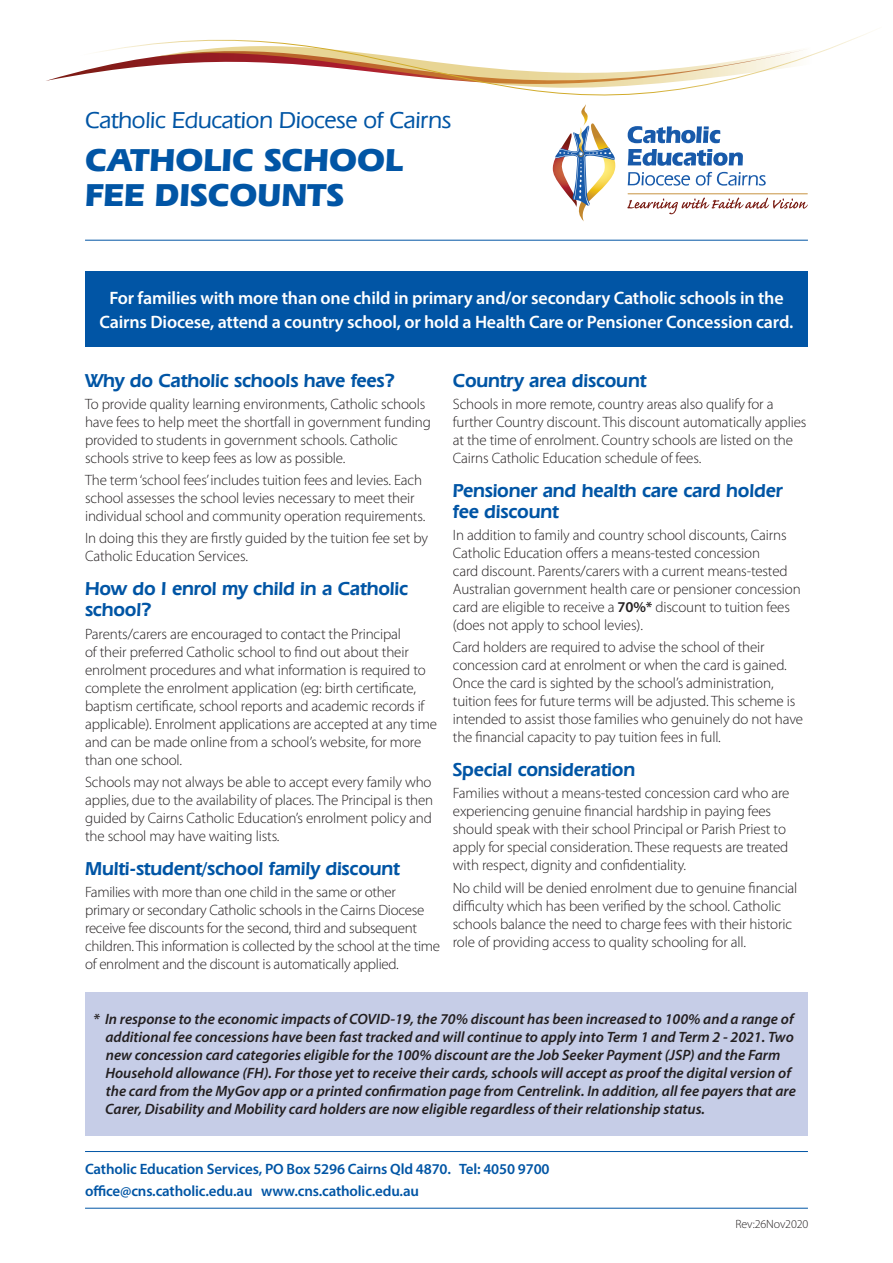
<style>
.page{position:relative;width:893px;height:1263px;background:#fff}
.page>*{position:absolute;margin:0;border:0;box-sizing:border-box;transform-origin:0 0}
.t1{font:700 33px/34.5px "Eras IT Cby BT";color:#0155a5}
.t2{font:500 24px "Eras IT Cby BT";letter-spacing:-.01em;color:#0155a5}
.t3{font:600 19.5px/21px "Eras IT Cby BT";letter-spacing:-.01em;color:#0155a5}
.t4{font:600 18px/24px "Myriad Pro";letter-spacing:-.01em;color:#fff;text-align:center}
.t5{font:300 15px/18px "Myriad Pro";letter-spacing:-.01em;color:#231f20}
.t6{font:italic 600 15px/18px "Myriad Pro";color:#231f20}
.t7{font:600 15px/22.2px "Myriad Pro";letter-spacing:-.01em;color:#0155a5}
.t8{font:300 12px "Myriad Pro";letter-spacing:-.01em;color:#231f20}
.s1{font-weight:600}
</style>
<div class="page">
<svg style="left:76px;top:31px;width:796px;height:65px"></svg>
<hr style="left:85px;top:240px;width:723px;height:1px;background:#0155a5">
<div style="left:85px;top:271px;width:723px;height:76px;background:#0155a5"></div>
<svg style="left:627px;top:198px;width:181px;height:16px"></svg>
<svg style="left:628px;top:126px;width:92px;height:17px"></svg>
<svg style="left:628px;top:149px;width:115px;height:17px"></svg>
<svg style="left:628px;top:172px;width:62px;height:14px"></svg>
<svg style="left:696px;top:172px;width:70px;height:14px"></svg>
<hr style="left:628px;top:193px;width:180px;height:1px;background:#c1872e">
<svg style="left:553px;top:104px;width:63px;height:117px"></svg>
<hr style="left:85px;top:1151px;width:723px;height:1px;background:#0155a5">
<hr style="left:85px;top:1208px;width:723px;height:1px;background:#0155a5">
<div style="left:85px;top:992px;width:723px;height:143px;background:#c6cde7"></div>
<h2 class="t2" style="left:85px;top:106px;width:368px">Catholic Education Diocese of Cairns</h2>
<h1 class="t1" style="left:85px;top:143px;width:319px">CATHOLIC SCHOOL<br>FEE DISCOUNTS</h1>
<p class="t4" style="left:100px;top:285px;width:695px">For families with more than one child in primary and/or secondary Catholic schools in the<br>Cairns Diocese, attend a country school, or hold a Health Care or Pensioner Concession card.</p>
<h3 class="t3" style="left:85px;top:369px;width:312px">Why do Catholic schools have fees?</h3>
<p class="t5" style="left:85px;top:395px;width:347px">To provide quality learning environments, Catholic schools have fees to help meet the shortfall in government funding provided to students in government schools. Catholic schools strive to keep fees as low as possible.</p>
<p class="t5" style="left:85px;top:471px;width:342px">The term ‘school fees’ includes tuition fees and levies. Each school assesses the school levies necessary to meet their individual school and community operation requirements.</p>
<p class="t5" style="left:85px;top:529px;width:344px">In doing this they are firstly guided by the tuition fee set by<br>Catholic Education Services.</p>
<h3 class="t3" style="left:85px;top:578px;width:325px">How do I enrol my child in a Catholic school?</h3>
<p class="t5" style="left:85px;top:624px;width:354px">Parents/carers are encouraged to contact the Principal<br>of their preferred Catholic school to find out about their enrolment procedures and what information is required to complete the enrolment application (eg: birth certificate, baptism certificate, school reports and academic records if applicable). Enrolment applications are accepted at any time and can be made online from a school’s website, for more than one school.</p>
<p class="t5" style="left:85px;top:773px;width:350px;text-align:justify">Schools may not always be able to accept every family who applies, due to the availability of places. The Principal is then guided by Cairns Catholic Education’s enrolment policy and the school may have waiting lists.</p>
<h3 class="t3" style="left:85px;top:857px;width:316px">Multi-student/school family discount</h3>
<p class="t5" style="left:85px;top:883px;width:357px">Families with more than one child in the same or other primary or secondary Catholic schools in the Cairns Diocese receive fee discounts for the second, third and subsequent children. This information is collected by the school at the time of enrolment and the discount is automatically applied.</p>
<h3 class="t3" style="left:453px;top:369px;width:195px">Country area discount</h3>
<p class="t5" style="left:453px;top:395px;width:355px">Schools in more remote, country areas also qualify for a further Country discount. This discount automatically applies at the time of enrolment. Country schools are listed on the Cairns Catholic Education schedule of fees.</p>
<h3 class="t3" style="left:453px;top:479px;width:331px">Pensioner and health care card holder fee discount</h3>
<p class="t5" style="left:453px;top:526px;width:349px">In addition to family and country school discounts, Cairns Catholic Education offers a means-tested concession<br>card discount. Parents/carers with a current means-tested Australian government health care or pensioner concession card are eligible to receive a <span class="s1">70%*</span> discount to tuition fees (does not apply to school levies).</p>
<p class="t5" style="left:453px;top:638px;width:352px">Card holders are required to advise the school of their concession card at enrolment or when the card is gained.<br>Once the card is sighted by the school’s administration, tuition fees for future terms will be adjusted. This scheme is intended to assist those families who genuinely do not have the financial capacity to pay tuition fees in full.</p>
<h3 class="t3" style="left:453px;top:759px;width:184px">Special consideration</h3>
<p class="t5" style="left:453px;top:784px;width:338px">Families without a means-tested concession card who are experiencing genuine financial hardship in paying fees should speak with their school Principal or Parish Priest to apply for special consideration. These requests are treated with respect, dignity and confidentiality.</p>
<p class="t5" style="left:453px;top:878px;width:346px">No child will be denied enrolment due to genuine financial difficulty which has been verified by the school. Catholic schools balance the need to charge fees with their historic role of providing access to quality schooling for all.</p>
<p class="t6" style="left:105px;top:1010px;width:692px;text-indent:-12px">* In response to the economic impacts of COVID-19, the 70% discount has been increased to 100% and a range of additional fee concessions have been fast tracked and will continue to apply into Term 1 and Term 2 - 2021. Two new concession card categories eligible for the 100% discount are the Job Seeker Payment (JSP) and the Farm Household allowance (FH). For those yet to receive their cards, schools will accept as proof the digital version of the card from the MyGov app or a printed confirmation page from Centrelink. In addition, all fee payers that are Carer, Disability and Mobility card holders are now eligible regardless of their relationship status.</p>
<p class="t7" style="left:85px;top:1157px;width:466px">Catholic Education Services, PO Box 5296 Cairns Qld 4870. Tel: 4050 9700 office@cns.catholic.edu.au www.cns.catholic.edu.au</p>
<p class="t8" style="left:735px;top:1217px;width:75px">Rev:26Nov2020</p>
</div>
